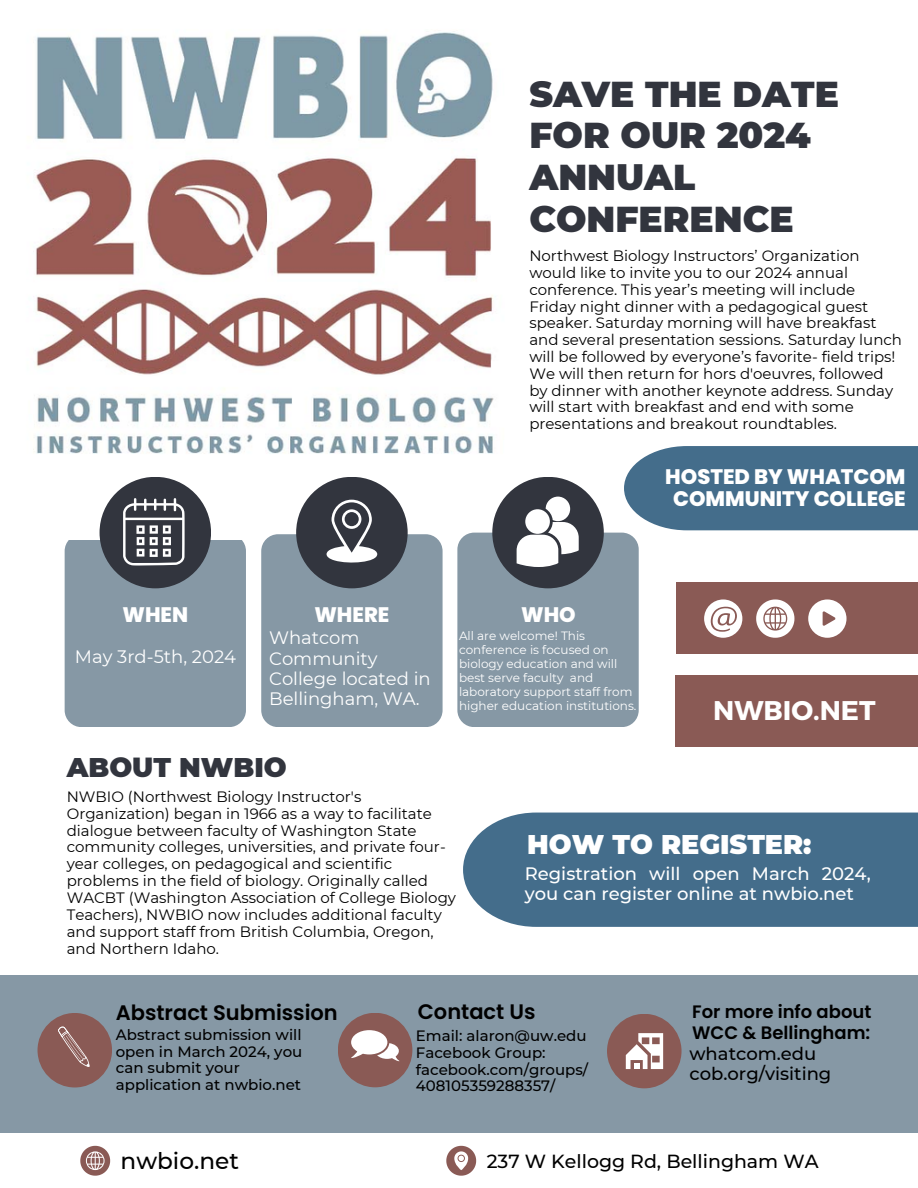
<style>
.page{position:relative;width:918px;height:1188px;background:#fff}
.page>*{position:absolute;margin:0;border:0;box-sizing:border-box;transform-origin:0 0}
.t1{font:900 36px/41.7px "Montserrat";color:#32353e}
.t2{font:900 27px "Montserrat";color:#fff}
.t3{font:900 27px "Montserrat";color:#32353e}
.t4{font:700 27px "Montserrat";color:#fff}
.t5{font:500 23.25px "Montserrat";color:#000}
.t6{font:800 21px/22.5px "Poppins";color:#fff;text-align:center}
.t7{font:600 21px "Poppins";color:#000}
.t8{font:500 18.9px "Montserrat";color:#000}
.t9{font:18px/20.2px "Montserrat";color:#fff}
.t10{font:500 18px/20.2px "Montserrat";color:#fff}
.t11{font:600 18px/20.2px "Poppins";color:#000}
.t12{font:500 18px "Montserrat";color:#000}
.t13{font:15px/16.8px "Montserrat";color:#000}
.t14{font:500 15px/16.8px "Montserrat";color:#000}
.t15{font:12px/14px "Montserrat";color:#fff}
</style>
<div class="page">
<div style="left:624px;top:446px;width:294px;height:84px;background:#446d8b"></div>
<div style="left:676px;top:583px;width:242px;height:71px;background:#8a5a55"></div>
<div style="left:675px;top:675px;width:243px;height:71px;background:#8a5a55"></div>
<div style="left:65px;top:534px;width:181px;height:193px;background:#8698a5;border-radius:17px"></div>
<img style="left:33px;top:32px;width:551px;height:508px">
<div style="left:100px;top:477px;width:111px;height:111px;background:#32353e;border-radius:50%"></div>
<div style="left:261px;top:534px;width:182px;height:193px;background:#8698a5;border-radius:17px"></div>
<div style="left:296px;top:477px;width:112px;height:111px;background:#32353e;border-radius:50%"></div>
<div style="left:457px;top:533px;width:182px;height:194px;background:#8698a5;border-radius:17px"></div>
<div style="left:492px;top:477px;width:112px;height:111px;background:#32353e;border-radius:50%"></div>
<div style="left:0;top:975px;width:918px;height:157px;background:#8698a5"></div>
<div style="left:38px;top:1013px;width:74px;height:74px;background:#8a5a55;border-radius:50%"></div>
<div style="left:338px;top:1013px;width:74px;height:74px;background:#8a5a55;border-radius:50%"></div>
<div style="left:607px;top:1014px;width:75px;height:74px;background:#8a5a55;border-radius:50%"></div>
<div style="left:463px;top:813px;width:455px;height:114px;background:#446d8b"></div>
<svg style="left:80px;top:1146px;width:30px;height:30px"></svg>
<svg style="left:446px;top:1146px;width:30px;height:30px"></svg>
<svg style="left:704px;top:599px;width:38px;height:39px"></svg>
<svg style="left:756px;top:599px;width:38px;height:39px"></svg>
<svg style="left:808px;top:599px;width:38px;height:39px"></svg>
<svg style="left:58px;top:1026px;width:32px;height:41px"></svg>
<svg style="left:351px;top:1030px;width:49px;height:31px"></svg>
<svg style="left:626px;top:1033px;width:37px;height:36px"></svg>
<svg style="left:123px;top:498px;width:62px;height:68px"></svg>
<svg style="left:327px;top:500px;width:50px;height:63px"></svg>
<svg style="left:517px;top:497px;width:61px;height:70px"></svg>
<p class="t1" style="left:529px;top:73px;width:311px">SAVE THE DATE<br>FOR OUR 2024<br>ANNUAL<br>CONFERENCE</p>
<p class="t13" style="left:529px;top:248px;width:374px">Northwest Biology Instructors’ Organization would like to invite you to our 2024 annual conference. This year’s meeting will include Friday night dinner with a pedagogical guest speaker. Saturday morning will have breakfast and several presentation sessions. Saturday lunch will be followed by everyone’s favorite- field trips!<br>We will then return for hors d'oeuvres, followed by dinner with another keynote address. Sunday will start with breakfast and end with some presentations and breakout roundtables.</p>
<p class="t6" style="left:665px;top:465px;width:242px">HOSTED BY WHATCOM<br>COMMUNITY COLLEGE</p>
<p class="t6" style="left:122px;top:603px;width:67px">WHEN</p>
<p class="t9" style="left:75px;top:646px;width:163px">May 3rd-5th, 2024</p>
<p class="t6" style="left:314px;top:603px;width:77px">WHERE</p>
<p class="t9" style="left:269px;top:628px;width:163px">Whatcom<br>Community<br>College located in<br>Bellingham, WA.</p>
<p class="t3" style="left:67px;top:751px;width:221px">ABOUT NWBIO</p>
<p class="t6" style="left:521px;top:603px;width:56px">WHO</p>
<p class="t15" style="left:459px;top:628px;width:179px">All are welcome! This conference is focused on biology education and will best serve faculty and laboratory support staff from higher education institutions.</p>
<p class="t4" style="left:713px;top:692px;width:164px">NWBIO.NET</p>
<p class="t13" style="left:67px;top:788px;width:391px">NWBIO (Northwest Biology Instructor's Organization) began in 1966 as a way to facilitate dialogue between faculty of Washington State community colleges, universities, and private four&shy;year colleges, on pedagogical and scientific problems in the field of biology. Originally called WACBT (Washington Association of College Biology Teachers), NWBIO now includes additional faculty and support staff from British Columbia, Oregon, and Northern Idaho.</p>
<p class="t2" style="left:527px;top:828px;width:286px">HOW TO REGISTER:</p>
<p class="t10" style="left:525px;top:863px;width:347px">Registration will open March 2024, you can register online at nwbio.net</p>
<p class="t7" style="left:116px;top:998px;width:224px">Abstract Submission</p>
<p class="t14" style="left:116px;top:1026px;width:188px">Abstract submission will open in March 2024, you can submit your application at nwbio.net</p>
<p class="t7" style="left:418px;top:997px;width:119px">Contact Us</p>
<p class="t14" style="left:416px;top:1027px;width:172px">Email: alaron@uw.edu</p>
<p class="t14" style="left:416px;top:1044px;width:174px">Facebook Group: facebook.com/groups/<br>408105359288357/</p>
<p class="t11" style="left:692px;top:1002px;width:181px">For more info about<br>WCC &amp; Bellingham:</p>
<p class="t12" style="left:689px;top:1042px;width:128px">whatcom.edu</p>
<p class="t12" style="left:689px;top:1062px;width:143px">cob.org/visiting</p>
<p class="t5" style="left:121px;top:1147px;width:120px">nwbio.net</p>
<p class="t8" style="left:487px;top:1149px;width:333px">237 W Kellogg Rd, Bellingham WA</p>
</div>
